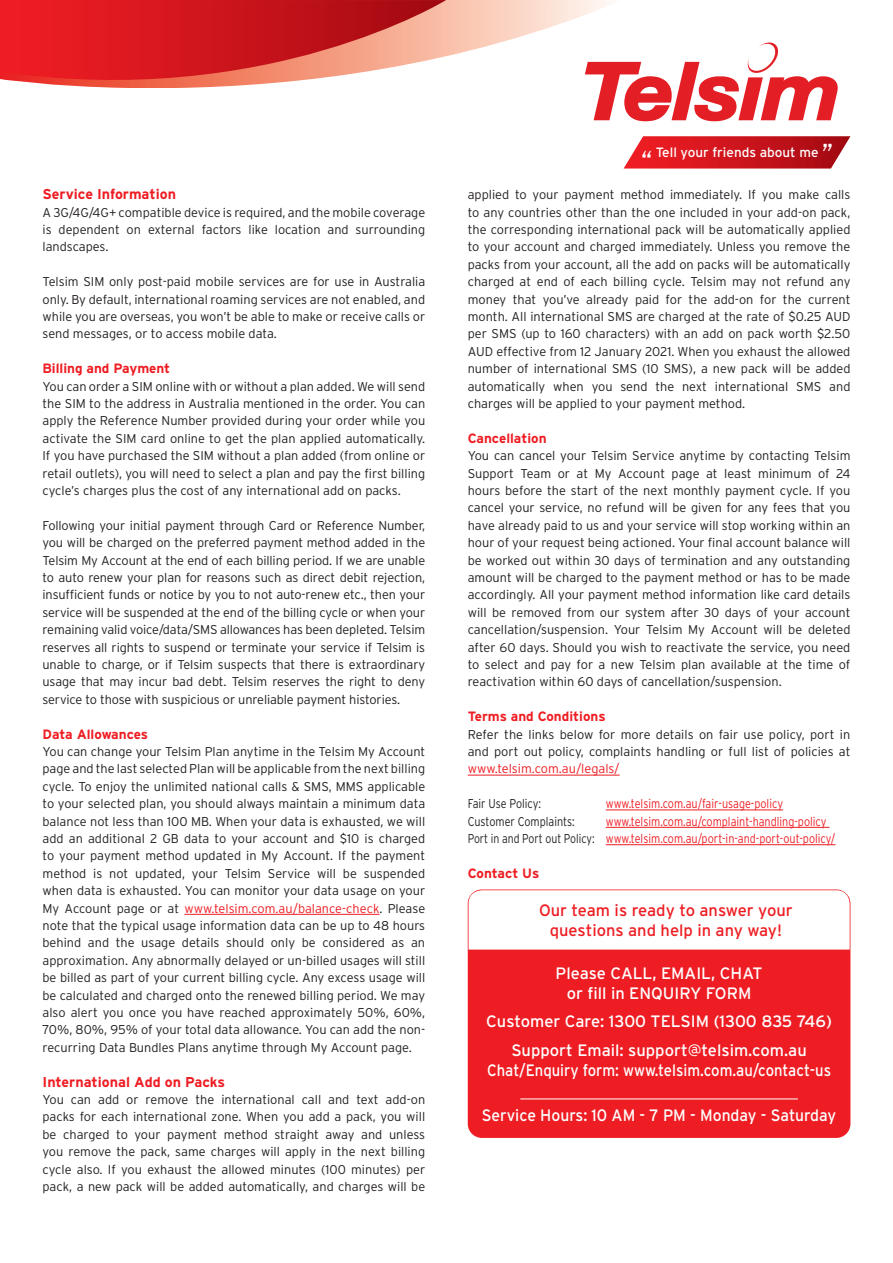
<style>
.page{position:relative;width:893px;height:1263px;background:#fff}
.page>*{position:absolute;margin:0;border:0;box-sizing:border-box;transform-origin:0 0}
.t1{font:33px "Franklin Gothic";color:#fff}
.t2{font:16.5px/19.8px "Interstate";color:#fff;text-align:center}
.t3{font:16.5px/19.8px "Interstate";color:#ee1d23;text-align:center}
.t4{font:16.5px "Interstate";color:#fff;scale:.95 1}
.BodyText{font:700 14.25px "Interstate";color:#ee1d23}
.Head1{font:700 13.5px "Interstate";color:#ee1d23}
.t5{font:13.5px "Interstate";color:#fff}
.BodyText-2{font:300 12.75px/17.4px "Interstate";color:#231f20;text-align:justify}
.BodyText-3{font:300 12.75px "Interstate";color:#ee1d23;scale:.85 1}
.BodyText-4{font:300 12.75px "Interstate";color:#231f20;scale:.85 1}
.s1{color:#ee1d23}
.s2{color:#231f20}
</style>
<div class="page">
<svg style="left:446px;top:0;width:162px;height:75px"></svg>
<svg style="left:0;top:0;width:446px;height:88px;background:#de4646"></svg>
<svg style="left:585px;top:43px;width:253px;height:78px"></svg>
<div style="left:469px;top:890px;width:381px;height:247px;background:#ee1d23;border-radius:13px"></div>
<div style="left:468px;top:889px;width:382px;height:249px;border:2px solid #ee1d23;border-radius:13px"></div>
<div style="left:469px;top:890px;width:381px;height:59px;background:#fff"></div>
<hr style="left:520px;top:1098px;width:278px;height:1px;background:#fff">
<hr style="left:184px;top:914px;width:195px;height:1px;background:#ee1d23">
<hr style="left:468px;top:775px;width:152px;height:1px;background:#ee1d23">
<hr style="left:606px;top:810px;width:177px;height:1px;background:#ee1d23">
<hr style="left:606px;top:827px;width:223px;height:1px;background:#ee1d23">
<hr style="left:606px;top:844px;width:229px;height:1px;background:#ee1d23">
<svg style="left:624px;top:136px;width:226px;height:33px;background:#d12c32"></svg>
<p class="BodyText" style="left:43px;top:186px;width:135px">Service Information</p>
<p class="BodyText-2" style="left:43px;top:203px;width:384px">A 3G/4G/4G+ compatible device is required, and the mobile coverage is dependent on external factors like location and surrounding landscapes.</p>
<p class="BodyText-2" style="left:43px;top:273px;width:384px">Telsim SIM only post-paid mobile services are for use in Australia only. By default, international roaming services are not enabled, and while you are overseas, you won’t be able to make or receive calls or send messages, or to access mobile data.</p>
<p class="Head1" style="left:43px;top:361px;width:129px">Billing and Payment</p>
<p class="BodyText-2" style="left:43px;top:377px;width:384px">You can order a SIM online with or without a plan added. We will send the SIM to the address in Australia mentioned in the order. You can apply the Reference Number provided during your order while you activate the SIM card online to get the plan applied automatically.<br>If you have purchased the SIM without a plan added (from online or retail outlets), you will need to select a plan and pay the first billing cycle’s charges plus the cost of any international add on packs.</p>
<p class="BodyText-2" style="left:43px;top:516px;width:384px">Following your initial payment through Card or Reference Number, you will be charged on the preferred payment method added in the Telsim My Account at the end of each billing period. If we are unable to auto renew your plan for reasons such as direct debit rejection, insufficient funds or notice by you to not auto-renew etc., then your service will be suspended at the end of the billing cycle or when your remaining valid voice/data/SMS allowances has been depleted. Telsim reserves all rights to suspend or terminate your service if Telsim is unable to charge, or if Telsim suspects that there is extraordinary usage that may incur bad debt. Telsim reserves the right to deny service to those with suspicious or unreliable payment histories.</p>
<p class="Head1" style="left:43px;top:726px;width:107px">Data Allowances</p>
<p class="BodyText-2" style="left:43px;top:743px;width:384px">You can change your Telsim Plan anytime in the Telsim My Account page and the last selected Plan will be applicable from the next billing cycle. To enjoy the unlimited national calls &amp; SMS, MMS applicable to your selected plan, you should always maintain a minimum data balance not less than 100 MB. When your data is exhausted, we will add an additional 2 GB data to your account and $10 is charged to your payment method updated in My Account. If the payment method is not updated, your Telsim Service will be suspended when data is exhausted. You can monitor your data usage on your My Account page or at <span class="s1">www.telsim.com.au/balance-check</span>. Please note that the typical usage information data can be up to 48 hours behind and the usage details should only be considered as an approximation. Any abnormally delayed or un-billed usages will still be billed as part of your current billing cycle. Any excess usage will be calculated and charged onto the renewed billing period. We may also alert you once you have reached approximately 50%, 60%, 70%, 80%, 95% of your total data allowance. You can add the non&shy;recurring Data Bundles Plans anytime through My Account page.</p>
<p class="BodyText" style="left:43px;top:1074px;width:184px">International Add on Packs</p>
<p class="BodyText-2" style="left:43px;top:1091px;width:384px">You can add or remove the international call and text add-on packs for each international zone. When you add a pack, you will be charged to your payment method straight away and unless you remove the pack, same charges will apply in the next billing cycle also. If you exhaust the allowed minutes (100 minutes) per pack, a new pack will be added automatically, and charges will be</p>
<p class="t1" style="left:821px;top:135px;width:15px">”</p>
<p class="t5" style="left:656px;top:144px;width:164px">Tell your friends about me</p>
<p class="t1" style="left:640px;top:141px;width:15px">“</p>
<p class="BodyText-2" style="left:468px;top:186px;width:384px">applied to your payment method immediately. If you make calls to any countries other than the one included in your add-on pack, the corresponding international pack will be automatically applied to your account and charged immediately. Unless you remove the packs from your account, all the add on packs will be automatically charged at end of each billing cycle. Telsim may not refund any money that you’ve already paid for the add-on for the current month. All international SMS are charged at the rate of $0.25 AUD per SMS (up to 160 characters) with an add on pack worth $2.50<br>AUD effective from 12 January 2021. When you exhaust the allowed number of international SMS (10 SMS), a new pack will be added automatically when you send the next international SMS and charges will be applied to your payment method.</p>
<p class="Head1" style="left:468px;top:430px;width:80px">Cancellation</p>
<p class="BodyText-2" style="left:468px;top:447px;width:384px">You can cancel your Telsim Service anytime by contacting Telsim Support Team or at My Account page at least minimum of 24 hours before the start of the next monthly payment cycle. If you cancel your service, no refund will be given for any fees that you have already paid to us and your service will stop working within an hour of your request being actioned. Your final account balance will be worked out within 30 days of termination and any outstanding amount will be charged to the payment method or has to be made accordingly. All your payment method information like card details will be removed from our system after 30 days of your account cancellation/suspension. Your Telsim My Account will be deleted after 60 days. Should you wish to reactivate the service, you need to select and pay for a new Telsim plan available at the time of reactivation within 60 days of cancellation/suspension.</p>
<p class="Head1" style="left:468px;top:709px;width:139px">Terms and Conditions</p>
<p class="BodyText-2" style="left:468px;top:725px;width:384px">Refer the links below for more details on fair use policy, port in and port out policy, complaints handling or full list of policies at <span class="s1">www.telsim.com.au/legals/</span></p>
<p class="BodyText-4" style="left:468px;top:796px;width:88px">Fair Use Policy:</p>
<p class="BodyText-3" style="left:606px;top:796px;width:210px">www.telsim.com.au/fair-usage-policy</p>
<p class="BodyText-4" style="left:468px;top:814px;width:127px">Customer Complaints:</p>
<p class="BodyText-3" style="left:606px;top:814px;width:261px">www.telsim.com.au/complaint-handling-policy</p>
<p class="BodyText-3" style="left:468px;top:831px;width:434px"><span class="s2">Port in and Port out Policy:</span> www.telsim.com.au/port-in-and-port-out-policy/</p>
<p class="Head1" style="left:468px;top:865px;width:73px">Contact Us</p>
<p class="t3" style="left:539px;top:901px;width:255px">Our team is ready to answer your questions and help in any way!</p>
<p class="t2" style="left:556px;top:963px;width:208px">Please CALL, EMAIL, CHAT or fill in ENQUIRY FORM</p>
<p class="t2" style="left:486px;top:1011px;width:347px">Customer Care: 1300 TELSIM (1300 835 746)</p>
<p class="t2" style="left:487px;top:1040px;width:346px">Support Email: support@telsim.com.au<br>Chat/Enquiry form: www.telsim.com.au/contact-us</p>
<p class="t4" style="left:482px;top:1106px;width:375px">Service Hours: 10 AM - 7 PM - Monday - Saturday</p>
</div>
